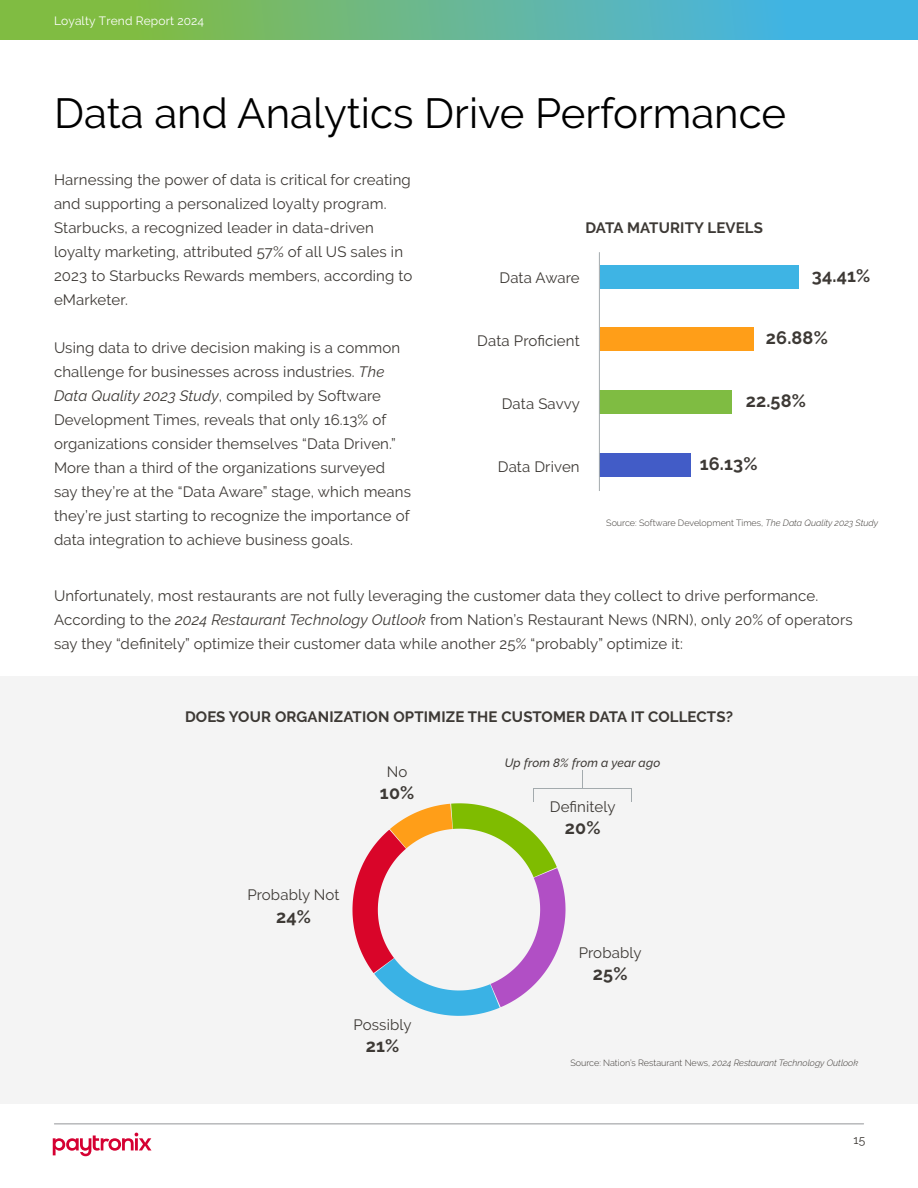
<style>
.page{position:relative;width:918px;height:1188px;background:#fff}
.page>*{position:absolute;margin:0;border:0;box-sizing:border-box;transform-origin:0 0}
.t1{font:42px "Raleway";color:#000}
.t2{font:700 18px "Raleway";letter-spacing:.01em;color:#3d3935}
.t3{font:15px/24px "Raleway";letter-spacing:.01em;color:#3d3935}
.t4{font:700 15px "Raleway";letter-spacing:.01em;color:#3d3935}
.t5{font:12px "Raleway";letter-spacing:.01em;color:#fff}
.t6{font:italic 500 12px "Raleway";letter-spacing:.01em;color:#3d3935}
.t7{font:12px "Raleway";color:#3d3935}
.t8{font:italic 300 9px "Raleway";color:#3d3935}
.t9{font:300 9px "Raleway";color:#3d3935}
.s1{font-style:italic}
.s2{font-style:normal}
</style>
<div class="page">
<svg style="left:53px;top:1133px;width:99px;height:23px"></svg>
<hr style="left:54px;top:1124px;width:810px;height:1px;background:#939598">
<svg style="left:0;top:0;width:918px;height:40px;background:#64b793"></svg>
<div style="left:0;top:676px;width:918px;height:428px;background:#f4f4f4"></div>
<div style="left:600px;top:265px;width:199px;height:24px;background:#3eb4e4"></div>
<div style="left:600px;top:327px;width:154px;height:24px;background:#ff9e18"></div>
<div style="left:599px;top:391px;width:133px;height:23px;background:#7fbc42"></div>
<div style="left:599px;top:453px;width:92px;height:24px;background:#425cc7"></div>
<hr style="left:534px;top:789px;width:97px;height:1px;background:#a3aaad">
<svg style="left:631px;top:789px;width:1px;height:13px"></svg>
<svg style="left:352px;top:771px;width:231px;height:245px"></svg>
<hr style="left:599px;top:252px;width:1px;height:239px;background:#a3aaad">
<p class="t5" style="left:54px;top:13px;width:152px">Loyalty Trend Report 2024</p>
<h1 class="t1" style="left:54px;top:88px;width:734px">Data and Analytics Drive Performance</h1>
<p class="t3" style="left:54px;top:168px;width:360px">Harnessing the power of data is critical for creating and supporting a personalized loyalty program.<br>Starbucks, a recognized leader in data-driven loyalty marketing, attributed 57% of all US sales in 2023 to Starbucks Rewards members, according to eMarketer.</p>
<p class="t3" style="left:54px;top:336px;width:359px">Using data to drive decision making is a common challenge for businesses across industries. <span class="s1">The Data Quality 2023 Study</span>, compiled by Software Development Times, reveals that only 16.13% of organizations consider themselves “Data Driven.” More than a third of the organizations surveyed say they’re at the “Data Aware” stage, which means they’re just starting to recognize the importance of data integration to achieve business goals.</p>
<p class="t4" style="left:585px;top:219px;width:179px">DATA MATURITY LEVELS</p>
<p class="t2" style="left:812px;top:265px;width:60px">34.41%</p>
<p class="t3" style="left:499px;top:266px;width:82px">Data Aware</p>
<p class="t2" style="left:766px;top:327px;width:63px">26.88%</p>
<p class="t3" style="left:477px;top:329px;width:104px">Data Proficient</p>
<p class="t2" style="left:746px;top:391px;width:62px">22.58%</p>
<p class="t3" style="left:502px;top:392px;width:80px">Data Savvy</p>
<p class="t2" style="left:700px;top:454px;width:59px">16.13%</p>
<p class="t3" style="left:498px;top:455px;width:83px">Data Driven</p>
<p class="t9" style="left:606px;top:518px;width:274px">Source: Software Development Times, <span class="s1">The Data Quality 2023 Study</span></p>
<p class="t3" style="left:54px;top:584px;width:800px">Unfortunately, most restaurants are not fully leveraging the customer data they collect to drive performance.<br>According to the <span class="s1">2024 Restaurant Technology Outlook</span> from Nation’s Restaurant News (NRN), only 20% of operators say they “definitely” optimize their customer data while another 25% “probably” optimize it:</p>
<p class="t4" style="left:185px;top:708px;width:549px">DOES YOUR ORGANIZATION OPTIMIZE THE CUSTOMER DATA IT COLLECTS?</p>
<p class="t3" style="left:247px;top:883px;width:94px">Probably Not</p>
<p class="t2" style="left:276px;top:906px;width:36px">24%</p>
<p class="t3" style="left:387px;top:759px;width:22px">No</p>
<p class="t2" style="left:380px;top:783px;width:36px">10%</p>
<p class="t3" style="left:353px;top:1013px;width:60px">Possibly</p>
<p class="t2" style="left:366px;top:1036px;width:35px">21%</p>
<p class="t6" style="left:505px;top:756px;width:157px">Up from 8% from a year ago</p>
<p class="t3" style="left:550px;top:794px;width:67px">Definitely</p>
<p class="t2" style="left:565px;top:817px;width:37px">20%</p>
<p class="t3" style="left:579px;top:940px;width:64px">Probably</p>
<p class="t2" style="left:593px;top:964px;width:36px">25%</p>
<p class="t8" style="left:570px;top:1058px;width:289px"><span class="s2">Source: Nation’s Restaurant News,</span> 2024 Restaurant Technology Outlook</p>
<p class="t7" style="left:853px;top:1133px;width:13px">15</p>
</div>
